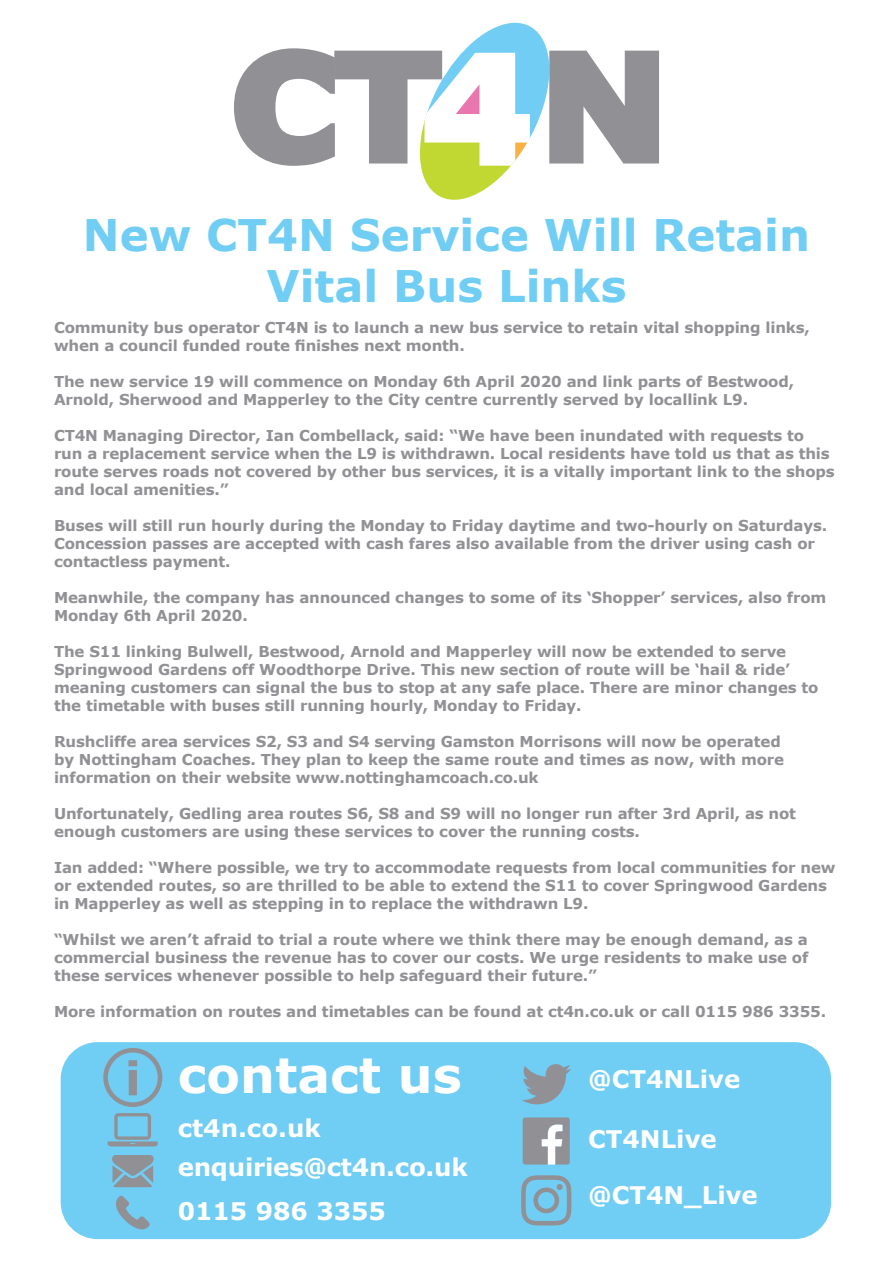
<style>
.page{position:relative;width:893px;height:1263px;background:#fff}
.page>*{position:absolute;margin:0;border:0;box-sizing:border-box;transform-origin:0 0}
.t1{font:700 48.9px "Verdana";color:#fff}
.t2{font:700 43.5px/51px "Verdana";color:#70cdf4;text-align:center}
.t3{font:700 24.45px "Verdana";color:#fff}
.t4{font:700 15px/18px "Verdana";letter-spacing:-.01em;color:#919195}
</style>
<div class="page">
<svg style="left:234px;top:23px;width:425px;height:177px"></svg>
<div style="left:61px;top:1042px;width:770px;height:197px;background:#70cdf4;border-radius:37px"></div>
<svg style="left:523px;top:1117px;width:47px;height:47px;background:#a4a7ab"></svg>
<svg style="left:522px;top:1064px;width:49px;height:40px"></svg>
<svg style="left:129px;top:1060px;width:8px;height:35px"></svg>
<div style="left:103px;top:1048px;width:59px;height:59px;border:5px solid #919195;border-radius:50%"></div>
<svg style="left:112px;top:1155px;width:42px;height:32px"></svg>
<svg style="left:108px;top:1113px;width:50px;height:33px"></svg>
<svg style="left:116px;top:1195px;width:34px;height:35px"></svg>
<svg style="left:521px;top:1175px;width:50px;height:50px"></svg>
<p class="t2" style="left:83px;top:210px;width:729px">New CT4N Service Will Retain<br>Vital Bus Links</p>
<p class="t4" style="left:54px;top:318px;width:757px">Community bus operator CT4N is to launch a new bus service to retain vital shopping links, when a council funded route finishes next month.</p>
<p class="t4" style="left:54px;top:372px;width:742px">The new service 19 will commence on Monday 6th April 2020 and link parts of Bestwood,<br>Arnold, Sherwood and Mapperley to the City centre currently served by locallink L9.</p>
<p class="t4" style="left:54px;top:426px;width:782px">CT4N Managing Director, Ian Combellack, said: “We have been inundated with requests to run a replacement service when the L9 is withdrawn. Local residents have told us that as this route serves roads not covered by other bus services, it is a vitally important link to the shops and local amenities.”</p>
<p class="t4" style="left:54px;top:516px;width:775px">Buses will still run hourly during the Monday to Friday daytime and two-hourly on Saturdays.<br>Concession passes are accepted with cash fares also available from the driver using cash or contactless payment.</p>
<p class="t4" style="left:54px;top:588px;width:774px">Meanwhile, the company has announced changes to some of its ‘Shopper’ services, also from<br>Monday 6th April 2020.</p>
<p class="t4" style="left:54px;top:642px;width:766px">The S11 linking Bulwell, Bestwood, Arnold and Mapperley will now be extended to serve Springwood Gardens off Woodthorpe Drive. This new section of route will be ‘hail &amp; ride’ meaning customers can signal the bus to stop at any safe place. There are minor changes to the timetable with buses still running hourly, Monday to Friday.</p>
<p class="t4" style="left:54px;top:732px;width:732px">Rushcliffe area services S2, S3 and S4 serving Gamston Morrisons will now be operated by Nottingham Coaches. They plan to keep the same route and times as now, with more information on their website www.nottinghamcoach.co.uk</p>
<p class="t4" style="left:54px;top:804px;width:744px">Unfortunately, Gedling area routes S6, S8 and S9 will no longer run after 3rd April, as not enough customers are using these services to cover the running costs.</p>
<p class="t4" style="left:54px;top:858px;width:783px">Ian added: “Where possible, we try to accommodate requests from local communities for new or extended routes, so are thrilled to be able to extend the S11 to cover Springwood Gardens in Mapperley as well as stepping in to replace the withdrawn L9.</p>
<p class="t4" style="left:54px;top:930px;width:756px;text-align:justify">“Whilst we aren’t afraid to trial a route where we think there may be enough demand, as a commercial business the revenue has to cover our costs. We urge residents to make use of these services whenever possible to help safeguard their future.”</p>
<p class="t4" style="left:54px;top:1002px;width:774px">More information on routes and timetables can be found at ct4n.co.uk or call 0115 986 3355.</p>
<p class="t1" style="left:178px;top:1043px;width:286px">contact us</p>
<p class="t3" style="left:178px;top:1112px;width:145px">ct4n.co.uk</p>
<p class="t3" style="left:178px;top:1151px;width:292px">enquiries@ct4n.co.uk</p>
<p class="t3" style="left:178px;top:1195px;width:210px">0115 986 3355</p>
<p class="t3" style="left:588px;top:1063px;width:154px">@CT4NLive</p>
<p class="t3" style="left:588px;top:1123px;width:130px">CT4NLive</p>
<p class="t3" style="left:588px;top:1180px;width:171px">@CT4N_Live</p>
</div>
